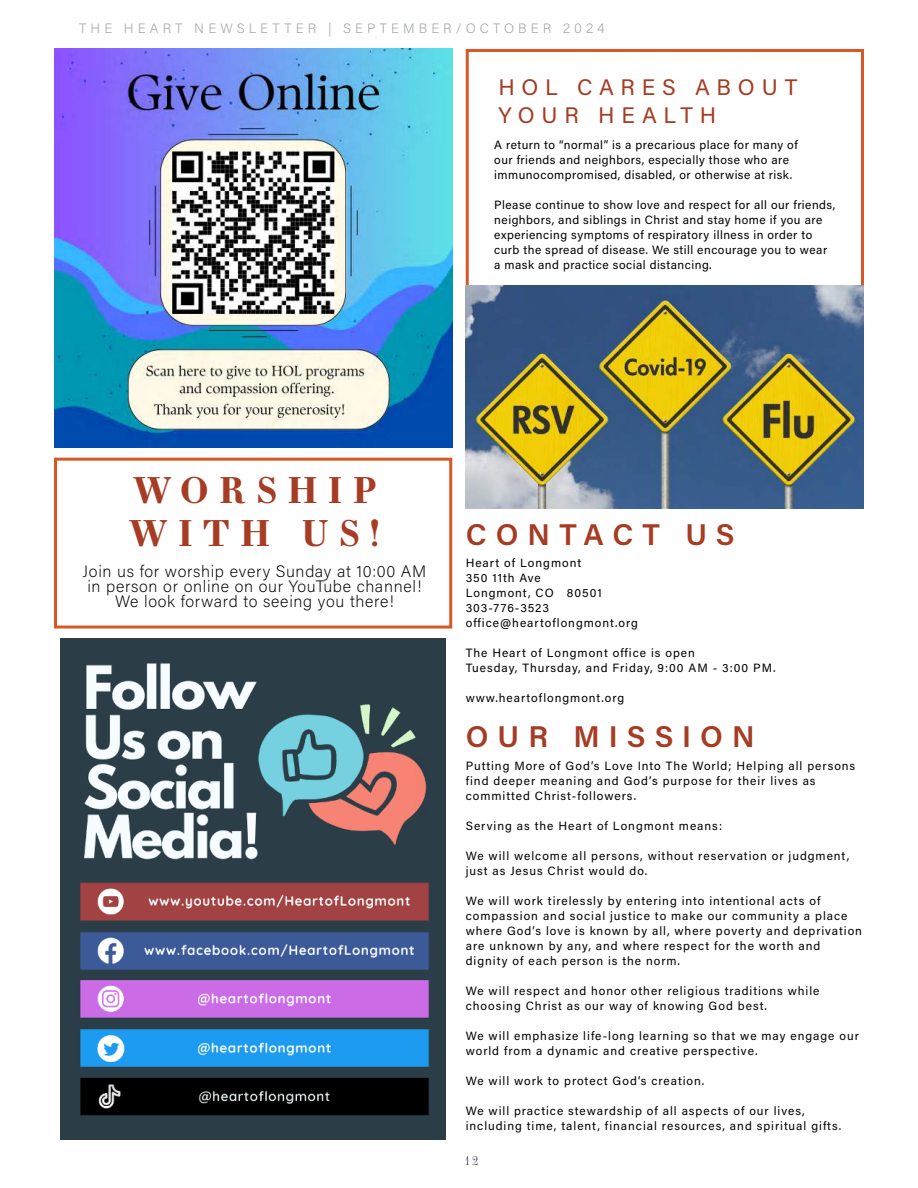
<style>
.page{position:relative;width:918px;height:1188px;background:#fff}
.page>*{position:absolute;margin:0;border:0;box-sizing:border-box;transform-origin:0 0}
.t1{font:700 36px/43.2px "Essonnes Text";letter-spacing:.3em;color:#a53c23}
.t2{font:600 30px "Acumin Pro";letter-spacing:.3em;color:#a53c23}
.t3{font:22.5px/28.5px "Acumin Pro";letter-spacing:.3em;color:#a53c23}
.t4{font:200 16.5px/15px "Acumin Pro";letter-spacing:.04em;color:#000;text-align:center}
.t5{font:200 13.5px "Acumin Pro";letter-spacing:.3em;color:#99a09d}
.t6{font:12px/15px "Acumin Pro";letter-spacing:.075em;color:#000}
.t7{font:12px/15px "Acumin Pro";letter-spacing:.04em;color:#000}
.t8{font:300 12px "Essonnes Display";color:#0e112d}
</style>
<div class="page">
<img style="left:60px;top:639px;width:386px;height:500px">
<div style="left:466px;top:49px;width:398px;height:416px;border:3px solid #d95727"></div>
<div style="left:54px;top:458px;width:398px;height:171px;border:3px solid #d95727"></div>
<img style="left:54px;top:49px;width:398px;height:398px">
<img style="left:466px;top:286px;width:398px;height:222px">
<p class="t5" style="left:79px;top:22px;width:527px">THE HEART NEWSLETTER | SEPTEMBER/OCTOBER 2024</p>
<h3 class="t3" style="left:498px;top:72px;width:300px">HOL CARES ABOUT<br>YOUR HEALTH</h3>
<p class="t7" style="left:494px;top:138px;width:305px">A return to “normal” is a precarious place for many of our friends and neighbors, especially those who are immunocompromised, disabled, or otherwise at risk.</p>
<p class="t7" style="left:494px;top:198px;width:343px">Please continue to show love and respect for all our friends, neighbors, and siblings in Christ and stay home if you are experiencing symptoms of respiratory illness in order to curb the spread of disease. We still encourage you to wear a mask and practice social distancing.</p>
<h1 class="t1" style="left:129px;top:469px;width:252px">WORSHIP<br>WITH US!</h1>
<h3 class="t4" style="left:83px;top:565px;width:345px">Join us for worship every Sunday at 10:00 AM in person or online on our YouTube channel!<br>We look forward to seeing you there!</h3>
<p class="t6" style="left:466px;top:555px;width:174px">Heart of Longmont<br>350 11th Ave<br>Longmont, CO 80501<br>303-776-3523 office@heartoflongmont.org</p>
<p class="t6" style="left:466px;top:645px;width:311px">The Heart of Longmont office is open<br>Tuesday, Thursday, and Friday, 9:00 AM - 3:00 PM.</p>
<p class="t6" style="left:466px;top:690px;width:160px">www.heartoflongmont.org</p>
<h2 class="t2" style="left:466px;top:517px;width:270px">CONTACT US</h2>
<h2 class="t2" style="left:466px;top:719px;width:290px">OUR MISSION</h2>
<p class="t6" style="left:466px;top:758px;width:391px">Putting More of God’s Love Into The World; Helping all persons find deeper meaning and God’s purpose for their lives as committed Christ-followers.</p>
<p class="t6" style="left:466px;top:818px;width:258px">Serving as the Heart of Longmont means:</p>
<p class="t6" style="left:466px;top:848px;width:385px">We will welcome all persons, without reservation or judgment, just as Jesus Christ would do.</p>
<p class="t6" style="left:466px;top:893px;width:398px">We will work tirelessly by entering into intentional acts of compassion and social justice to make our community a place where God’s love is known by all, where poverty and deprivation are unknown by any, and where respect for the worth and dignity of each person is the norm.</p>
<p class="t6" style="left:466px;top:983px;width:355px">We will respect and honor other religious traditions while choosing Christ as our way of knowing God best.</p>
<p class="t6" style="left:466px;top:1028px;width:395px">We will emphasize life-long learning so that we may engage our world from a dynamic and creative perspective.</p>
<p class="t6" style="left:466px;top:1073px;width:240px">We will work to protect God’s creation.</p>
<p class="t6" style="left:466px;top:1103px;width:377px">We will practice stewardship of all aspects of our lives, including time, talent, financial resources, and spiritual gifts.</p>
<p class="t8" style="left:465px;top:1153px;width:14px">12</p>
</div>
